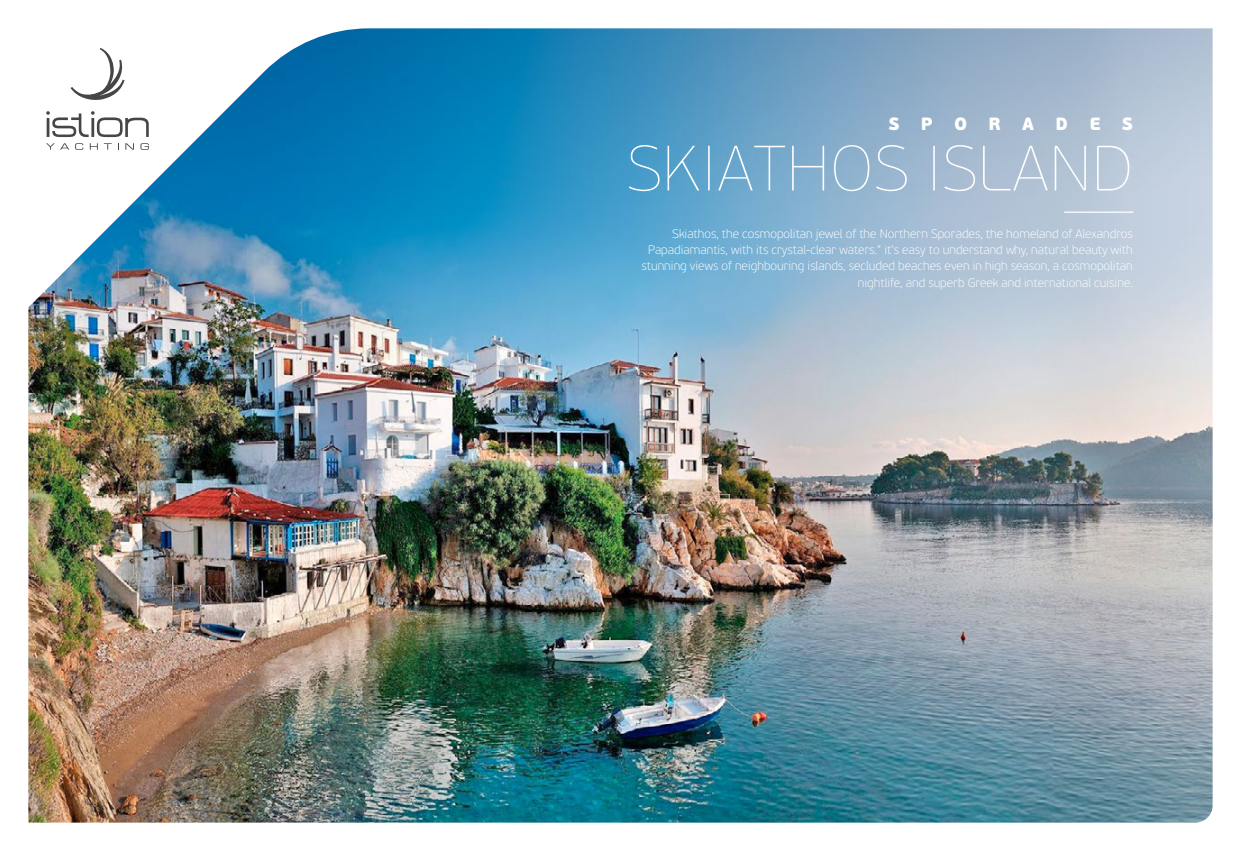
<style>
.page{position:relative;width:1241px;height:851px;background:#fff}
.page>*{position:absolute;margin:0;border:0;box-sizing:border-box;transform-origin:0 0}
.t1{font:63.75px "PF Beau Sans Pro X Thin";letter-spacing:.025em;color:#fff}
.t2{font:900 17.75px "PF Beau Sans Pro";letter-spacing:1.2em;color:#fff}
.t3{font:100 12.25px/16.2px "PF Beau Sans Pro";color:#fff;text-align:right}
</style>
<div class="page">
<img style="left:28px;top:28px;width:1184px;height:794px">
<hr style="left:1064px;top:211px;width:68px;height:2px;background:#fff">
<svg style="left:70px;top:48px;width:56px;height:53px"></svg>
<svg style="left:46px;top:111px;width:103px;height:26px"></svg>
<svg style="left:46px;top:143px;width:23px;height:7px"></svg>
<svg style="left:75px;top:143px;width:8px;height:7px"></svg>
<svg style="left:90px;top:143px;width:8px;height:7px"></svg>
<svg style="left:104px;top:143px;width:8px;height:7px"></svg>
<svg style="left:125px;top:143px;width:9px;height:7px"></svg>
<svg style="left:140px;top:143px;width:9px;height:7px"></svg>
<h2 class="t2" style="left:888px;top:113px;width:246px">SPORADES</h2>
<h1 class="t1" style="left:627px;top:132px;width:507px">SKIATHOS ISLAND</h1>
<p class="t3" style="left:641px;top:225px;width:493px">Skiathos, the cosmopolitan jewel of the Northern Sporades, the homeland of Alexandros Papadiamantis, with its crystal-clear waters.” it’s easy to understand why, natural beauty with stunning views of neighbouring islands, secluded beaches even in high season, a cosmopolitan nightlife, and superb Greek and international cuisine.</p>
</div>
